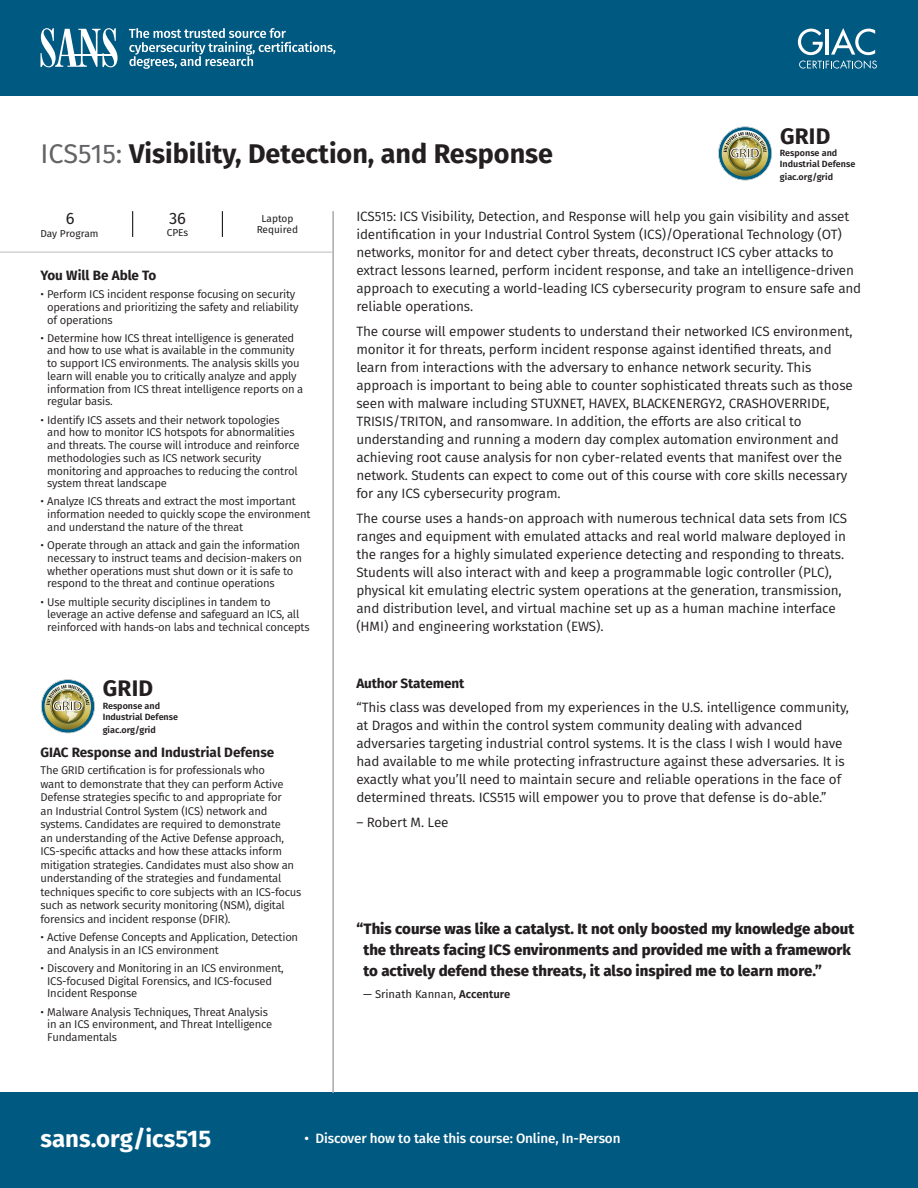
<style>
.page{position:relative;width:918px;height:1188px;background:#fff}
.page>*{position:absolute;margin:0;border:0;box-sizing:border-box;transform-origin:0 0}
.t1{font:700 27px "Fira Sans";color:#231f20}
.t2{font:700 24px "Fira Sans";color:#fff}
.t3{font:700 22.5px "Fira Sans";letter-spacing:.01em;color:#231f20}
.t4{font:16.5px "Fira Sans";color:#231f20}
.t5{font:800 15px/21px "Fira Sans";color:#231f20}
.t6{font:13.5px/18px "Fira Sans";letter-spacing:-.01em;color:#231f20}
.t7{font:700 13.5px "Fira Sans";color:#231f20}
.t8{font:500 13.5px "Fira Sans";letter-spacing:-.01em;color:#fff}
.t9{font:11.25px/12.8px "Fira Sans";letter-spacing:-.02em;color:#231f20}
.t10{font:11.25px "Fira Sans";color:#231f20}
.t11{font:10.05px/10.8px "Fira Sans";color:#231f20;text-align:center}
.t12{font:600 9px/10.5px "Fira Sans";color:#231f20}
.s1{font-weight:400;color:#636466}
.s2{font-weight:600}
</style>
<div class="page">
<svg style="left:132px;top:211px;width:1px;height:26px"></svg>
<svg style="left:222px;top:211px;width:1px;height:26px"></svg>
<hr style="left:0;top:252px;width:332px;height:1px;background:#bcbec0">
<svg style="left:719px;top:127px;width:52px;height:53px"></svg>
<img style="left:722px;top:130px;width:46px;height:47px">
<div style="left:0;top:1093px;width:918px;height:95px;background:#005981"></div>
<div style="left:0;top:0;width:918px;height:95px;background:#005981"></div>
<hr style="left:332px;top:211px;width:2px;height:882px;background:#a7a9ac">
<svg style="left:40px;top:28px;width:78px;height:39px"></svg>
<hr style="left:69px;top:55px;width:47px;height:1px;background:#fff">
<svg style="left:129px;top:28px;width:206px;height:41px"></svg>
<svg style="left:798px;top:28px;width:79px;height:41px"></svg>
<svg style="left:41px;top:679px;width:54px;height:54px"></svg>
<svg style="left:42px;top:680px;width:52px;height:53px"></svg>
<img style="left:45px;top:683px;width:46px;height:47px">
<h1 class="t1" style="left:40px;top:135px;width:514px"><span class="s1">ICS515:</span> Visibility, Detection, and Response</h1>
<h3 class="t3" style="left:780px;top:120px;width:52px">GRID</h3>
<p class="t12" style="left:780px;top:148px;width:77px">Response and<br>Industrial Defense</p>
<p class="t12" style="left:780px;top:172px;width:55px">giac.org/grid</p>
<p class="t4" style="left:66px;top:206px;width:10px">6</p>
<p class="t11" style="left:40px;top:228px;width:60px">Day Program</p>
<p class="t4" style="left:169px;top:207px;width:19px">36</p>
<p class="t11" style="left:167px;top:227px;width:23px">CPEs</p>
<p class="t11" style="left:257px;top:213px;width:43px">Laptop<br>Required</p>
<p class="t7" style="left:41px;top:266px;width:117px">You Will Be Able To</p>
<p class="t9" style="left:47px;top:288px;width:253px;text-indent:-7px">• Perform ICS incident response focusing on security operations and prioritizing the safety and reliability of operations</p>
<p class="t9" style="left:47px;top:331px;width:258px;text-indent:-7px">• Determine how ICS threat intelligence is generated and how to use what is available in the community to support ICS environments. The analysis skills you learn will enable you to critically analyze and apply information from ICS threat intelligence reports on a regular basis.</p>
<p class="t9" style="left:47px;top:413px;width:254px;text-indent:-7px">• Identify ICS assets and their network topologies and how to monitor ICS hotspots for abnormalities and threats. The course will introduce and reinforce methodologies such as ICS network security monitoring and approaches to reducing the control system threat landscape</p>
<p class="t9" style="left:47px;top:495px;width:265px;text-indent:-7px">• Analyze ICS threats and extract the most important information needed to quickly scope the environment and understand the nature of the threat</p>
<p class="t9" style="left:47px;top:539px;width:256px;text-indent:-7px">• Operate through an attack and gain the information necessary to instruct teams and decision-makers on whether operations must shut down or it is safe to respond to the threat and continue operations</p>
<p class="t9" style="left:47px;top:595px;width:264px;text-indent:-7px">• Use multiple security disciplines in tandem to leverage an active defense and safeguard an ICS, all reinforced with hands-on labs and technical concepts</p>
<h3 class="t3" style="left:103px;top:673px;width:52px">GRID</h3>
<p class="t12" style="left:103px;top:701px;width:77px">Response and<br>Industrial Defense</p>
<p class="t12" style="left:103px;top:725px;width:55px">giac.org/grid</p>
<p class="t7" style="left:40px;top:742px;width:235px">GIAC Response and Industrial Defense</p>
<p class="t9" style="left:40px;top:764px;width:262px;line-height:13.5px">The GRID certification is for professionals who<br>want to demonstrate that they can perform Active Defense strategies specific to and appropriate for<br>an Industrial Control System (ICS) network and systems. Candidates are required to demonstrate<br>an understanding of the Active Defense approach, ICS-specific attacks and how these attacks inform mitigation strategies. Candidates must also show an understanding of the strategies and fundamental techniques specific to core subjects with an ICS-focus such as network security monitoring (NSM), digital forensics and incident response (DFIR).</p>
<p class="t9" style="left:47px;top:931px;width:252px;text-indent:-7px">• Active Defense Concepts and Application, Detection and Analysis in an ICS environment</p>
<p class="t9" style="left:47px;top:962px;width:238px;text-indent:-7px">• Discovery and Monitoring in an ICS environment,<br>ICS-focused Digital Forensics, and ICS-focused<br>Incident Response</p>
<p class="t9" style="left:47px;top:1005px;width:227px;text-indent:-7px">• Malware Analysis Techniques, Threat Analysis in an ICS environment, and Threat Intelligence<br>Fundamentals</p>
<p class="t6" style="left:356px;top:208px;width:506px">ICS515: ICS Visibility, Detection, and Response will help you gain visibility and asset identification in your Industrial Control System (ICS)/Operational Technology (OT) networks, monitor for and detect cyber threats, deconstruct ICS cyber attacks to extract lessons learned, perform incident response, and take an intelligence-driven approach to executing a world-leading ICS cybersecurity program to ensure safe and reliable operations.</p>
<p class="t6" style="left:356px;top:322px;width:498px">The course will empower students to understand their networked ICS environment, monitor it for threats, perform incident response against identified threats, and learn from interactions with the adversary to enhance network security. This approach is important to being able to counter sophisticated threats such as those seen with malware including STUXNET, HAVEX, BLACKENERGY2, CRASHOVERRIDE, TRISIS/TRITON, and ransomware. In addition, the efforts are also critical to understanding and running a modern day complex automation environment and achieving root cause analysis for non cyber-related events that manifest over the network. Students can expect to come out of this course with core skills necessary for any ICS cybersecurity program.</p>
<p class="t6" style="left:356px;top:509px;width:492px">The course uses a hands-on approach with numerous technical data sets from ICS ranges and equipment with emulated attacks and real world malware deployed in the ranges for a highly simulated experience detecting and responding to threats.<br>Students will also interact with and keep a programmable logic controller (PLC), physical kit emulating electric system operations at the generation, transmission, and distribution level, and virtual machine set up as a human machine interface (HMI) and engineering workstation (EWS).</p>
<p class="t7" style="left:356px;top:673px;width:109px">Author Statement</p>
<p class="t6" style="left:356px;top:699px;width:494px">“This class was developed from my experiences in the U.S. intelligence community, at Dragos and within the control system community dealing with advanced adversaries targeting industrial control systems. It is the class I wish I would have had available to me while protecting infrastructure against these adversaries. It is exactly what you’ll need to maintain secure and reliable operations in the face of determined threats. ICS515 will empower you to prove that defense is do-able.”</p>
<p class="t6" style="left:356px;top:813px;width:94px">– Robert M. Lee</p>
<p class="t5" style="left:363px;top:918px;width:492px;text-indent:-7px">“This course was like a catalyst. It not only boosted my knowledge about the threats facing ICS environments and provided me with a framework to actively defend these threats, it also inspired me to learn more.”</p>
<p class="t10" style="left:363px;top:986px;width:149px">— Srinath Kannan, <span class="s2">Accenture</span></p>
<h2 class="t2" style="left:40px;top:1122px;width:172px">sans.org/ics515</h2>
<p class="t8" style="left:305px;top:1129px;width:318px">• Discover how to take this course: Online, In-Person</p>
</div>
